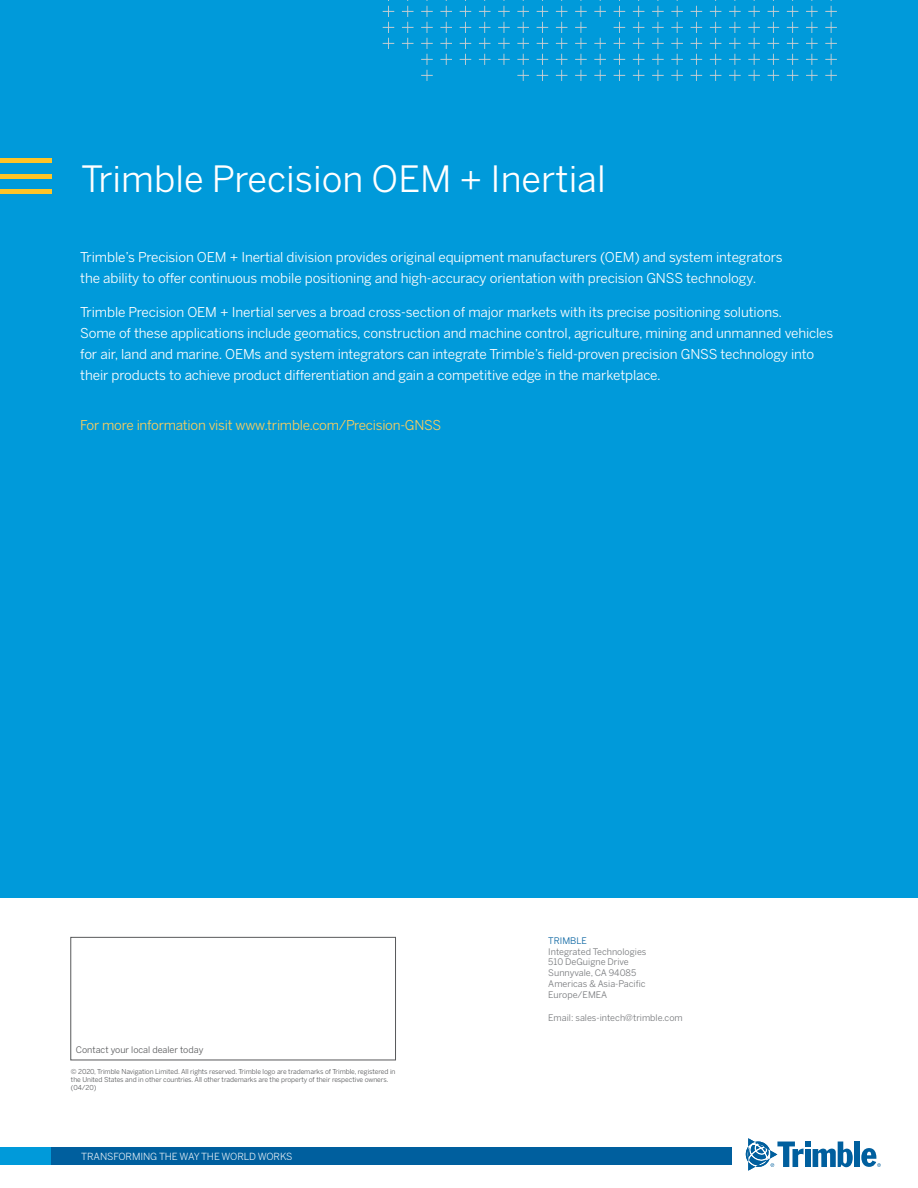
<style>
.page{position:relative;width:918px;height:1188px;background:#fff}
.page>*{position:absolute;margin:0;border:0;box-sizing:border-box;transform-origin:0 0}
.t1{font:36px "Benton Sans";color:#fff}
.t2{font:13.5px/21px "Benton Sans";letter-spacing:-.01em;color:#fff}
.t3{font:13.5px "Benton Sans";letter-spacing:-.02em;color:#ffce5b}
.t4{font:9.75px "Benton Sans";letter-spacing:-.01em;color:#fff}
.t5{font:9px/10.8px "Benton Sans";color:#76787b}
.t6{font:9px "Benton Sans";color:#58595b}
.t7{font:9px "Benton Sans";color:#005f9e}
.t8{font:6.75px/8.2px "Benton Sans";letter-spacing:-.01em;color:#58595b}
</style>
<div class="page">
<div style="left:854px;top:1142px;width:6px;height:25px;background:#005f9e"></div>
<svg style="left:746px;top:1138px;width:107px;height:33px"></svg>
<svg style="left:861px;top:1148px;width:20px;height:19px"></svg>
<div style="left:0;top:1147px;width:731px;height:18px;background:#009ada"></div>
<div style="left:51px;top:1147px;width:680px;height:18px;background:#005f9e"></div>
<div style="left:0;top:0;width:918px;height:898px;background:#009ada"></div>
<hr style="left:0;top:159px;width:51px;height:4px;background:#ffc425">
<div style="left:0;top:174px;width:51px;height:5px;background:#ffc425"></div>
<hr style="left:0;top:190px;width:51px;height:4px;background:#ffc425">
<svg style="left:383px;top:0;width:454px;height:81px"></svg>
<div style="left:71px;top:937px;width:325px;height:123px;border:1px solid #58595b"></div>
<h1 class="t1" style="left:81px;top:157px;width:526px">Trimble Precision OEM + Inertial</h1>
<p class="t2" style="left:80px;top:246px;width:704px">Trimble’s Precision OEM + Inertial division provides original equipment manufacturers (OEM) and system integrators the ability to offer continuous mobile positioning and high-accuracy orientation with precision GNSS technology.</p>
<p class="t2" style="left:80px;top:302px;width:754px">Trimble Precision OEM + Inertial serves a broad cross-section of major markets with its precise positioning solutions.<br>Some of these applications include geomatics, construction and machine control, agriculture, mining and unmanned vehicles for air, land and marine. OEMs and system integrators can integrate Trimble’s field-proven precision GNSS technology into their products to achieve product differentiation and gain a competitive edge in the marketplace.</p>
<p class="t3" style="left:80px;top:417px;width:363px">For more information visit www.trimble.com/Precision-GNSS</p>
<p class="t6" style="left:76px;top:1045px;width:129px">Contact your local dealer today</p>
<p class="t8" style="left:71px;top:1067px;width:326px">© 2020, Trimble Navigation Limited. All rights reserved. Trimble logo are trademarks of Trimble, registered in the United States and in other countries. All other trademarks are the property of their respective owners. (04/20)</p>
<p class="t4" style="left:81px;top:1150px;width:213px">TRANSFORMING THE WAY THE WORLD WORKS</p>
<p class="t7" style="left:548px;top:935px;width:40px">TRIMBLE</p>
<p class="t5" style="left:548px;top:946px;width:100px">Integrated Technologies<br>510 DeGuigne Drive<br>Sunnyvale, CA 94085<br>Americas &amp; Asia-Pacific<br>Europe/EMEA</p>
<p class="t5" style="left:548px;top:1013px;width:136px">Email: sales-intech@trimble.com</p>
</div>
